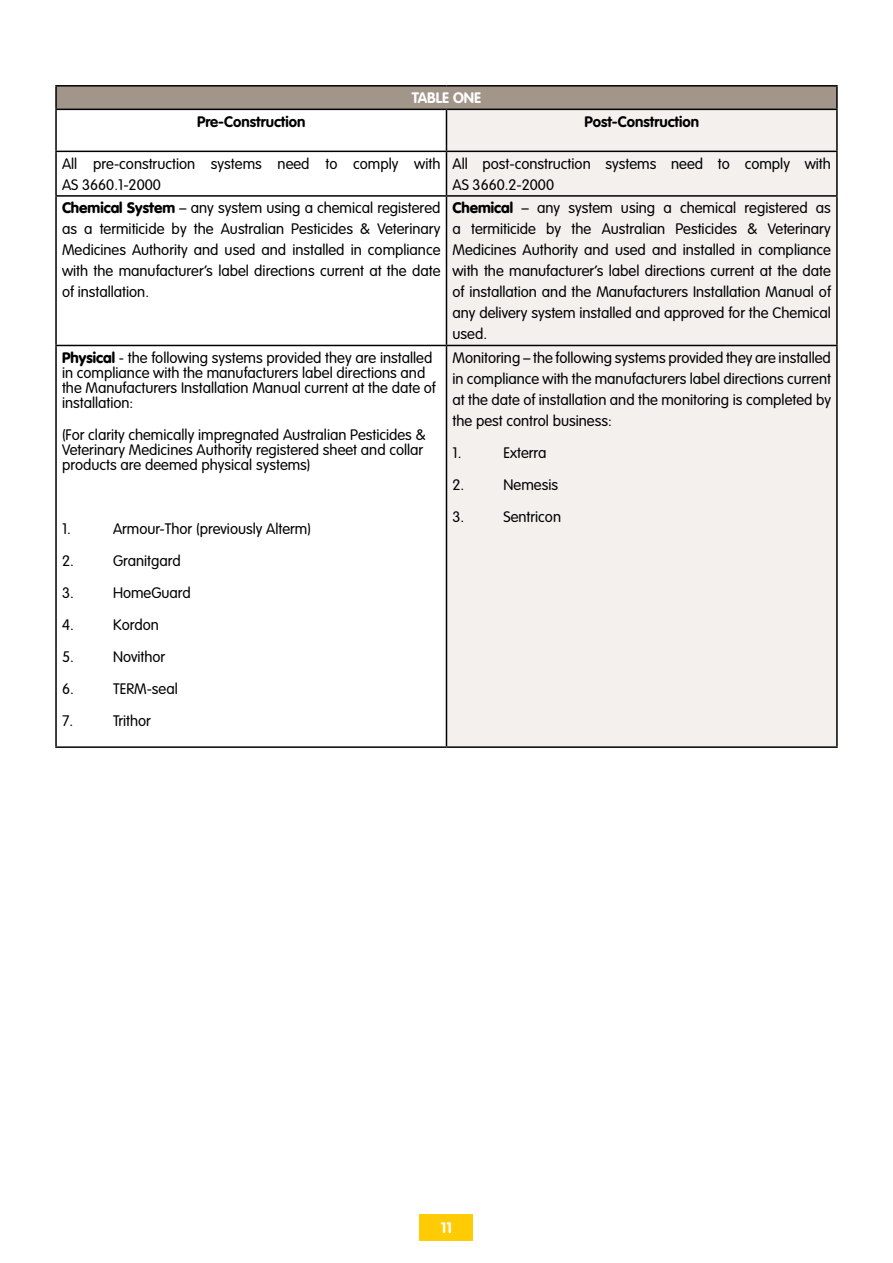
<style>
.page{position:relative;width:893px;height:1263px;background:#fff}
.page>*{position:absolute;margin:0;border:0;box-sizing:border-box;transform-origin:0 0}
.t1{font:300 15px/21px "VAG Rounded Std";color:#000}
.t2{font:700 15px "VAG Rounded Std";color:#000}
.t3{font:700 15px "VAG Rounded Std";color:#fff}
.s1{font-weight:900}
</style>
<div class="page">
<div style="left:420px;top:1214px;width:53px;height:26px;background:#ffcb05"></div>
<div style="left:56px;top:86px;width:781px;height:23px;background:#a2958a"></div>
<div style="left:447px;top:110px;width:389px;height:636px;background:#f3f0ed"></div>
<hr style="left:55px;top:85px;width:391px;height:2px;background:#000">
<hr style="left:55px;top:87px;width:2px;height:22px;background:#000">
<hr style="left:446px;top:85px;width:392px;height:2px;background:#000">
<hr style="left:836px;top:87px;width:2px;height:22px;background:#000">
<hr style="left:55px;top:109px;width:391px;height:1px;background:#000">
<hr style="left:55px;top:110px;width:2px;height:41px;background:#000">
<hr style="left:446px;top:109px;width:392px;height:1px;background:#000">
<hr style="left:446px;top:110px;width:1px;height:41px;background:#000">
<hr style="left:836px;top:110px;width:2px;height:41px;background:#000">
<hr style="left:55px;top:151px;width:391px;height:1px;background:#000">
<hr style="left:55px;top:152px;width:2px;height:43px;background:#000">
<hr style="left:446px;top:151px;width:392px;height:1px;background:#000">
<hr style="left:446px;top:152px;width:1px;height:43px;background:#000">
<hr style="left:836px;top:152px;width:2px;height:43px;background:#000">
<hr style="left:55px;top:195px;width:391px;height:2px;background:#000">
<hr style="left:55px;top:197px;width:2px;height:148px;background:#000">
<hr style="left:446px;top:195px;width:392px;height:2px;background:#000">
<hr style="left:446px;top:197px;width:1px;height:148px;background:#000">
<hr style="left:836px;top:197px;width:2px;height:148px;background:#000">
<hr style="left:55px;top:345px;width:391px;height:1px;background:#000">
<hr style="left:55px;top:346px;width:2px;height:400px;background:#000">
<hr style="left:446px;top:345px;width:392px;height:1px;background:#000">
<hr style="left:446px;top:346px;width:1px;height:400px;background:#000">
<hr style="left:836px;top:346px;width:2px;height:400px;background:#000">
<hr style="left:55px;top:746px;width:391px;height:2px;background:#000">
<hr style="left:446px;top:746px;width:392px;height:2px;background:#000">
<p class="t3" style="left:412px;top:89px;width:71px">TABLE ONE</p>
<p class="t2" style="left:197px;top:113px;width:110px">Pre-Construction</p>
<p class="t2" style="left:584px;top:113px;width:116px">Post-Construction</p>
<p class="t1" style="left:62px;top:154px;width:380px">All pre-construction systems need to comply with<br>AS 3660.1-2000</p>
<p class="t1" style="left:452px;top:154px;width:380px">All post-construction systems need to comply with<br>AS 3660.2-2000</p>
<p class="t1" style="left:62px;top:198px;width:380px;text-align:justify"><span class="s1">Chemical System</span> – any system using a chemical registered as a termiticide by the Australian Pesticides &amp; Veterinary Medicines Authority and used and installed in compliance with the manufacturer’s label directions current at the date of installation.</p>
<p class="t1" style="left:452px;top:198px;width:380px;text-align:justify"><span class="s1">Chemical</span> – any system using a chemical registered as a termiticide by the Australian Pesticides &amp; Veterinary Medicines Authority and used and installed in compliance with the manufacturer’s label directions current at the date of installation and the Manufacturers Installation Manual of any delivery system installed and approved for the Chemical used.</p>
<p class="t1" style="left:62px;top:351px;width:375px;line-height:15px"><span class="s1">Physical</span> - the following systems provided they are installed in compliance with the manufacturers label directions and the Manufacturers Installation Manual current at the date of installation:</p>
<p class="t1" style="left:62px;top:428px;width:365px;line-height:15px">(For clarity chemically impregnated Australian Pesticides &amp;<br>Veterinary Medicines Authority registered sheet and collar products are deemed physical systems)</p>
<p class="t1" style="left:452px;top:348px;width:380px;text-align:justify">Monitoring – the following systems provided they are installed in compliance with the manufacturers label directions current at the date of installation and the monitoring is completed by the pest control business:</p>
<p class="t1" style="left:452px;top:443px;width:11px">1.</p>
<p class="t1" style="left:503px;top:443px;width:45px">Exterra</p>
<p class="t1" style="left:452px;top:475px;width:13px">2.</p>
<p class="t1" style="left:503px;top:475px;width:56px">Nemesis</p>
<p class="t1" style="left:452px;top:507px;width:13px">3.</p>
<p class="t1" style="left:503px;top:507px;width:59px">Sentricon</p>
<p class="t1" style="left:62px;top:519px;width:11px">1.</p>
<p class="t1" style="left:113px;top:519px;width:200px">Armour-Thor (previously Alterm)</p>
<p class="t1" style="left:62px;top:551px;width:13px">2.</p>
<p class="t1" style="left:113px;top:551px;width:69px">Granitgard</p>
<p class="t1" style="left:62px;top:583px;width:13px">3.</p>
<p class="t1" style="left:113px;top:583px;width:79px">HomeGuard</p>
<p class="t1" style="left:62px;top:615px;width:13px">4.</p>
<p class="t1" style="left:113px;top:615px;width:47px">Kordon</p>
<p class="t1" style="left:62px;top:647px;width:13px">5.</p>
<p class="t1" style="left:113px;top:647px;width:54px">Novithor</p>
<p class="t1" style="left:62px;top:679px;width:13px">6.</p>
<p class="t1" style="left:113px;top:679px;width:66px">TERM-seal</p>
<p class="t1" style="left:62px;top:711px;width:13px">7.</p>
<p class="t1" style="left:113px;top:711px;width:39px">Trithor</p>
<p class="t3" style="left:441px;top:1219px;width:13px">11</p>
</div>
